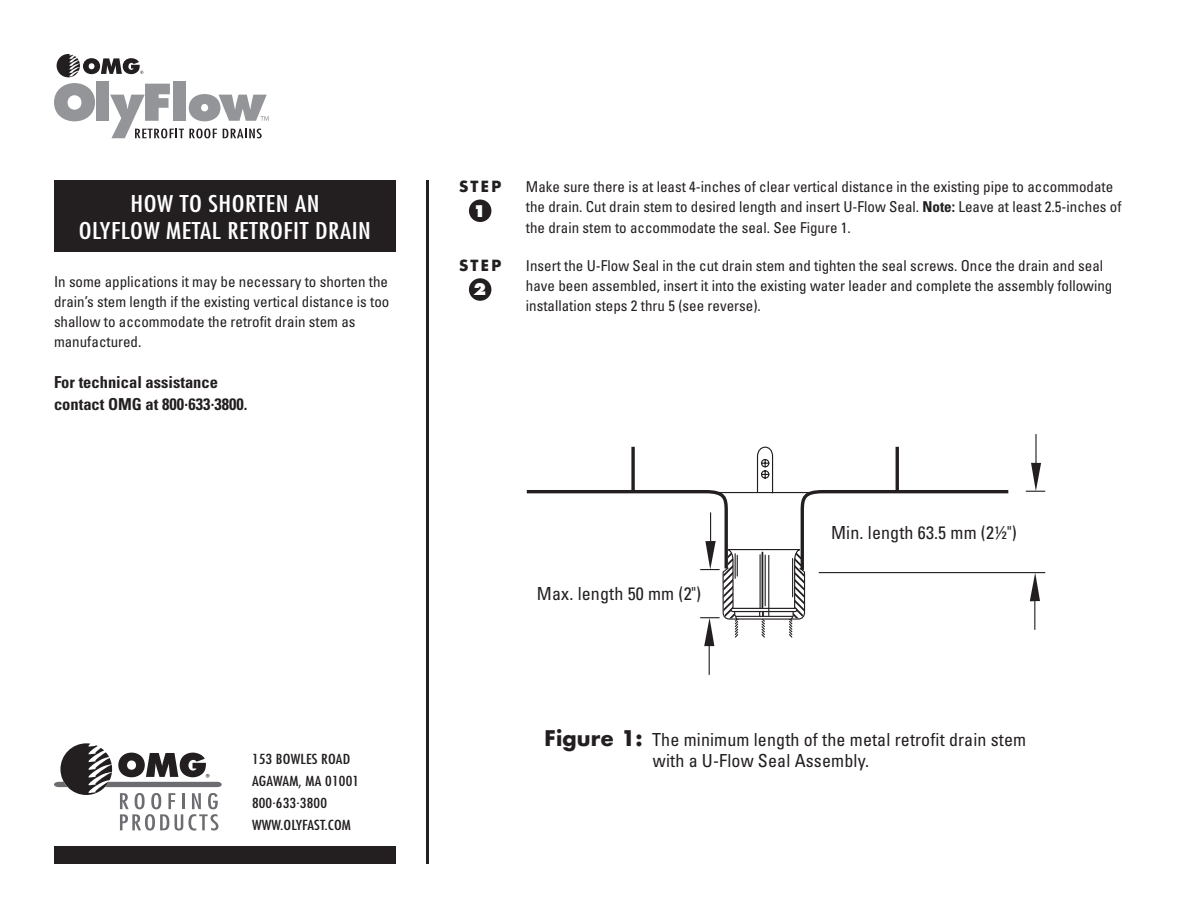
<style>
.page{position:relative;width:1188px;height:918px;background:#fff}
.page>*{position:absolute;margin:0;border:0;box-sizing:border-box;transform-origin:0 0}
.t1{font:condensed 22.5px/27px "Futura";letter-spacing:.02em;color:#fff;text-align:center;scale:1.2 1}
.t2{font:condensed 18px/21.6px "Univers";letter-spacing:.01em;color:#231f20}
.t3{font:700 condensed 16.5px/22.5px "Univers";color:#231f20}
.t4{font:800 15.75px "Futura";color:#fff}
.t5{font:condensed 15px/20.2px "Univers";color:#231f20}
.t6{font:700 15px "Futura";letter-spacing:.15em;color:#231f20}
.t7{font:condensed 13.5px/22.2px "Futura";letter-spacing:.01em;color:#231f20;scale:1.2 1}
.s1{font-weight:700}
.s2{font-family:"Futura";font-weight:700;font-stretch:normal;font-size:21px}
</style>
<div class="page">
<div style="left:54px;top:846px;width:342px;height:18px;background:#231f20"></div>
<svg style="left:54px;top:743px;width:168px;height:88px"></svg>
<div style="left:54px;top:180px;width:342px;height:72px;background:#231f20"></div>
<hr style="left:426px;top:180px;width:3px;height:684px;background:#231f20">
<div style="left:173px;top:81px;width:13px;height:40px;background:#939598"></div>
<svg style="left:54px;top:83px;width:41px;height:38px"></svg>
<div style="left:97px;top:81px;width:12px;height:40px;background:#939598"></div>
<svg style="left:57px;top:54px;width:86px;height:23px"></svg>
<svg style="left:110px;top:84px;width:159px;height:54px"></svg>
<div style="left:469px;top:200px;width:22px;height:22px;background:#231f20;border-radius:50%"></div>
<div style="left:469px;top:278px;width:22px;height:23px;background:#231f20;border-radius:50%"></div>
<svg style="left:526px;top:446px;width:483px;height:127px"></svg>
<svg style="left:715px;top:446px;width:97px;height:48px"></svg>
<hr style="left:710px;top:512px;width:1px;height:31px;background:#231f20">
<hr style="left:709px;top:644px;width:1px;height:31px;background:#231f20">
<svg style="left:700px;top:541px;width:106px;height:105px"></svg>
<hr style="left:1035px;top:434px;width:2px;height:31px;background:#231f20">
<svg style="left:1026px;top:463px;width:19px;height:29px"></svg>
<svg style="left:1030px;top:573px;width:10px;height:28px"></svg>
<hr style="left:1034px;top:599px;width:1px;height:31px;background:#231f20">
<hr style="left:819px;top:572px;width:226px;height:1px;background:#231f20">
<h1 class="t1" style="left:79px;top:189px;width:245px">HOW TO SHORTEN AN<br>OLYFLOW METAL RETROFIT DRAIN</h1>
<p class="t5" style="left:54px;top:271px;width:337px">In some applications it may be necessary to shorten the drain’s stem length if the existing vertical distance is too shallow to accommodate the retrofit drain stem as manufactured.</p>
<p class="t3" style="left:54px;top:371px;width:195px">For technical assistance contact OMG at 800.633.3800.</p>
<p class="t7" style="left:252px;top:748px;width:91px">153 BOWLES ROAD<br>AGAWAM, MA 01001<br>800.633.3800<br>WWW.OLYFAST.COM</p>
<p class="t6" style="left:459px;top:176px;width:44px">STEP</p>
<p class="t4" style="left:473px;top:201px;width:15px">1</p>
<p class="t6" style="left:459px;top:255px;width:44px">STEP</p>
<p class="t4" style="left:473px;top:280px;width:15px">2</p>
<p class="t5" style="left:526px;top:176px;width:597px">Make sure there is at least 4-inches of clear vertical distance in the existing pipe to accommodate the drain. Cut drain stem to desired length and insert U-Flow Seal. <span class="s1">Note:</span> Leave at least 2.5-inches of the drain stem to accommodate the seal. See Figure 1.</p>
<p class="t5" style="left:526px;top:255px;width:588px">Insert the U-Flow Seal in the cut drain stem and tighten the seal screws. Once the drain and seal have been assembled, insert it into the existing water leader and complete the assembly following installation steps 2 thru 5 (see reverse).</p>
<p class="t2" style="left:537px;top:582px;width:166px">Max. length 50 mm (2")</p>
<p class="t2" style="left:831px;top:521px;width:187px">Min. length 63.5 mm (2½")</p>
<p class="t2" style="left:653px;top:728px;width:375px;text-indent:-108px"><span class="s2">Figure 1:</span> The minimum length of the metal retrofit drain stem with a U-Flow Seal Assembly.</p>
</div>
